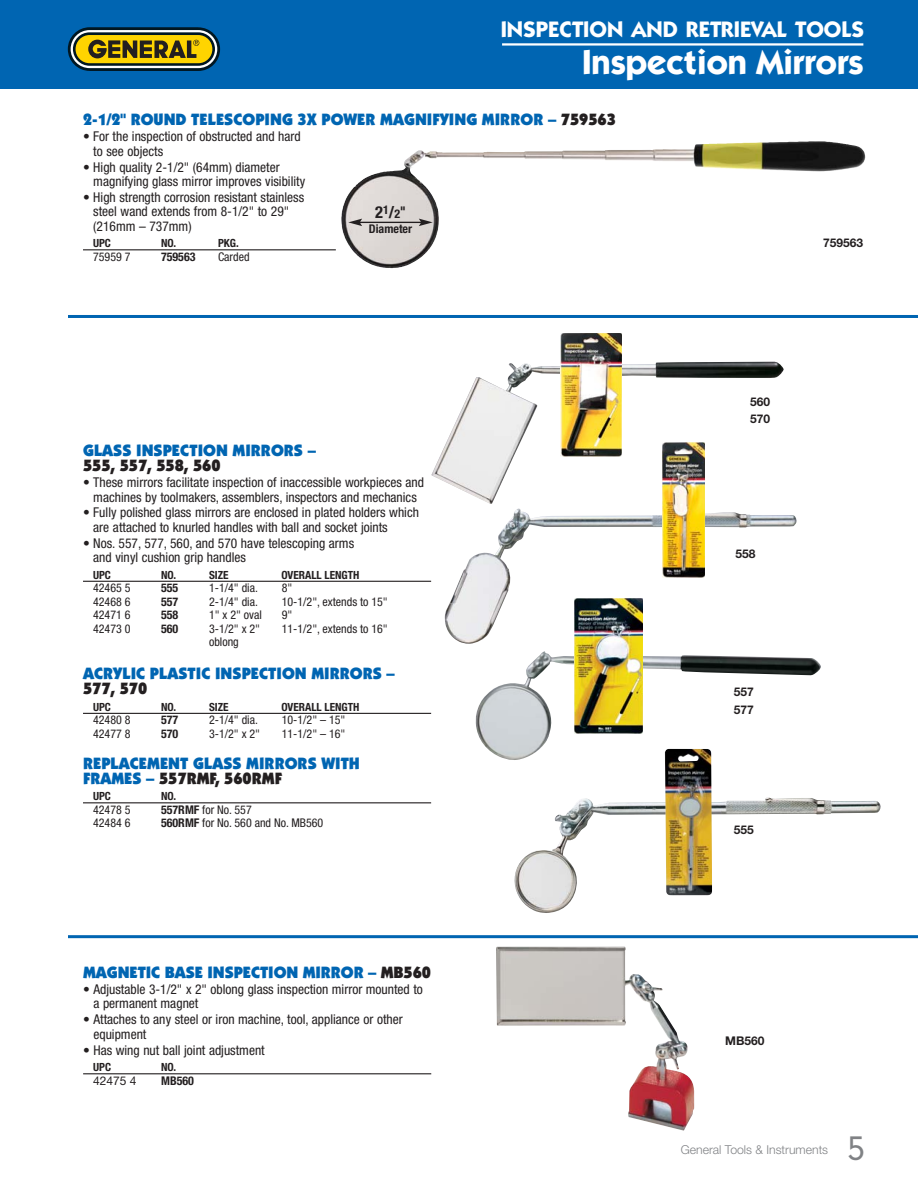
<style>
.page{position:relative;width:918px;height:1190px;background:#fff}
.page>*{position:absolute;margin:0;border:0;box-sizing:border-box;transform-origin:0 0}
.t1{font:700 34.5px "Itc Kabel";color:#fff}
.t2{font:300 32.1px "DIN Neuzeit Grotesk";color:#808285}
.t3{font:700 22.5px "Itc Kabel";color:#fff}
.t4{font:900 16.5px/15px "Itc Kabel";color:#0065b2}
.t5{font:900 16.5px "Itc Kabel";color:#231f20}
.t6{font:condensed 13.5px/14.4px "Helvetica Neue";color:#231f20}
.t7{font:300 12.15px "Helvetica Neue";color:#808285}
.t8{font:condensed 12px "Helvetica Neue";color:#231f20}
.t9{font:700 condensed 12px/18px "Helvetica Neue";color:#231f20;text-align:center}
.t10{font:700 12px/17.2px "Helvetica Neue";color:#231f20}
.t11{font:12px "Helvetica Neue";color:#231f20}
.t12{font:700 condensed 11.25px "Helvetica Neue";color:#231f20}
.s1{color:#231f20}
.s2{font-size:16.5px}
.s3{font-weight:700}
</style>
<div class="page">
<hr style="left:68px;top:315px;width:850px;height:3px;background:#0065b2">
<div style="left:0;top:0;width:918px;height:88px;background:#0065b2"></div>
<svg style="left:68px;top:27px;width:152px;height:44px"></svg>
<div style="left:71px;top:30px;width:146px;height:38px;background:#fff;border-radius:19px"></div>
<svg style="left:73px;top:32px;width:142px;height:34px"></svg>
<div style="left:76px;top:35px;width:136px;height:28px;background:#ffd400;border-radius:14px"></div>
<svg style="left:88px;top:40px;width:111px;height:18px"></svg>
<hr style="left:502px;top:43px;width:361px;height:3px;background:#fff">
<img style="left:431px;top:361px;width:352px;height:142px">
<img style="left:444px;top:508px;width:352px;height:135px">
<img style="left:476px;top:651px;width:345px;height:109px">
<img style="left:514px;top:797px;width:366px;height:115px">
<img style="left:560px;top:333px;width:62px;height:123px">
<img style="left:663px;top:442px;width:41px;height:135px">
<img style="left:575px;top:598px;width:67px;height:135px">
<img style="left:665px;top:748px;width:47px;height:147px">
<hr style="left:68px;top:935px;width:850px;height:3px;background:#0065b2">
<hr style="left:83px;top:249px;width:253px;height:1px;background:#231f20">
<img style="left:341px;top:141px;width:524px;height:84px">
<hr style="left:359px;top:222px;width:62px;height:1px;background:#231f20">
<svg style="left:348px;top:218px;width:14px;height:8px"></svg>
<svg style="left:419px;top:218px;width:14px;height:8px"></svg>
<hr style="left:83px;top:1072px;width:348px;height:2px;background:#231f20">
<img style="left:496px;top:946px;width:198px;height:184px">
<hr style="left:83px;top:580px;width:348px;height:1px;background:#231f20">
<hr style="left:83px;top:712px;width:348px;height:1px;background:#231f20">
<hr style="left:83px;top:802px;width:348px;height:1px;background:#231f20">
<h3 class="t3" style="left:501px;top:21px;width:365px">INSPECTION AND RETRIEVAL TOOLS</h3>
<h1 class="t1" style="left:582px;top:50px;width:283px">Inspection Mirrors</h1>
<p class="t4" style="left:83px;top:113px;width:534px">2-1/2" ROUND TELESCOPING 3X POWER MAGNIFYING MIRROR – <span class="s1">759563</span></p>
<p class="t6" style="left:93px;top:130px;width:209px;text-indent:-10px">• For the inspection of obstructed and hard to see objects</p>
<p class="t6" style="left:93px;top:161px;width:213px;text-indent:-10px">• High quality 2-1/2" (64mm) diameter magnifying glass mirror improves visibility</p>
<p class="t6" style="left:93px;top:191px;width:212px;text-indent:-10px">• High strength corrosion resistant stainless steel wand extends from 8-1/2" to 29" (216mm – 737mm)</p>
<p class="t12" style="left:93px;top:239px;width:19px">UPC</p>
<p class="t12" style="left:161px;top:239px;width:17px">NO.</p>
<p class="t12" style="left:218px;top:239px;width:22px">PKG.</p>
<p class="t8" style="left:93px;top:252px;width:39px">75959 7</p>
<p class="t9" style="left:161px;top:248px;width:36px">759563</p>
<p class="t8" style="left:218px;top:252px;width:33px">Carded</p>
<p class="t9" style="left:369px;top:202px;width:45px"><span class="s2">2</span>1<span class="s2">/</span>2"<br>Diameter</p>
<p class="t4" style="left:83px;top:444px;width:234px">GLASS INSPECTION MIRRORS –</p>
<p class="t5" style="left:83px;top:459px;width:139px">555, 557, 558, 560</p>
<p class="t6" style="left:83px;top:476px;width:343px;text-align:center">• These mirrors facilitate inspection of inaccessible workpieces and machines by toolmakers, assemblers, inspectors and mechanics</p>
<p class="t6" style="left:93px;top:506px;width:327px;text-indent:-10px">• Fully polished glass mirrors are enclosed in plated holders which are attached to knurled handles with ball and socket joints</p>
<p class="t6" style="left:93px;top:537px;width:262px;text-indent:-10px">• Nos. 557, 577, 560, and 570 have telescoping arms and vinyl cushion grip handles</p>
<p class="t12" style="left:93px;top:570px;width:19px">UPC</p>
<p class="t12" style="left:161px;top:570px;width:17px">NO.</p>
<p class="t12" style="left:209px;top:570px;width:21px">SIZE</p>
<p class="t12" style="left:281px;top:570px;width:80px">OVERALL LENGTH</p>
<p class="t8" style="left:93px;top:583px;width:39px">42465 5</p>
<p class="t9" style="left:161px;top:580px;width:19px">555</p>
<p class="t8" style="left:209px;top:583px;width:50px">1-1/4" dia.</p>
<p class="t8" style="left:282px;top:583px;width:12px">8"</p>
<p class="t8" style="left:93px;top:597px;width:39px">42468 6</p>
<p class="t9" style="left:161px;top:593px;width:19px">557</p>
<p class="t8" style="left:209px;top:597px;width:50px">2-1/4" dia.</p>
<p class="t8" style="left:282px;top:597px;width:108px">10-1/2", extends to 15"</p>
<p class="t8" style="left:93px;top:610px;width:39px">42471 6</p>
<p class="t9" style="left:161px;top:607px;width:19px">558</p>
<p class="t8" style="left:209px;top:610px;width:54px">1" x 2" oval</p>
<p class="t8" style="left:282px;top:610px;width:12px">9"</p>
<p class="t8" style="left:93px;top:624px;width:39px">42473 0</p>
<p class="t9" style="left:161px;top:620px;width:19px">560</p>
<p class="t8" style="left:209px;top:624px;width:52px">3-1/2" x 2"</p>
<p class="t8" style="left:282px;top:624px;width:108px">11-1/2", extends to 16"</p>
<p class="t8" style="left:209px;top:637px;width:31px">oblong</p>
<p class="t4" style="left:83px;top:667px;width:313px">ACRYLIC PLASTIC INSPECTION MIRRORS –</p>
<p class="t5" style="left:83px;top:682px;width:66px">577, 570</p>
<p class="t12" style="left:93px;top:702px;width:19px">UPC</p>
<p class="t12" style="left:161px;top:702px;width:17px">NO.</p>
<p class="t12" style="left:209px;top:702px;width:21px">SIZE</p>
<p class="t12" style="left:281px;top:702px;width:80px">OVERALL LENGTH</p>
<p class="t8" style="left:93px;top:715px;width:39px">42480 8</p>
<p class="t9" style="left:161px;top:712px;width:19px">577</p>
<p class="t8" style="left:209px;top:715px;width:50px">2-1/4" dia.</p>
<p class="t8" style="left:282px;top:715px;width:65px">10-1/2" – 15"</p>
<p class="t8" style="left:93px;top:729px;width:39px">42477 8</p>
<p class="t9" style="left:161px;top:725px;width:19px">570</p>
<p class="t8" style="left:209px;top:729px;width:52px">3-1/2" x 2"</p>
<p class="t8" style="left:282px;top:729px;width:65px">11-1/2" – 16"</p>
<p class="t4" style="left:83px;top:756px;width:278px">REPLACEMENT GLASS MIRRORS WITH<br>FRAMES – <span class="s1">557RMF, 560RMF</span></p>
<p class="t12" style="left:93px;top:792px;width:19px">UPC</p>
<p class="t12" style="left:161px;top:792px;width:17px">NO.</p>
<p class="t8" style="left:93px;top:805px;width:39px">42478 5</p>
<p class="t8" style="left:161px;top:805px;width:92px"><span class="s3">557RMF</span> for No. 557</p>
<p class="t8" style="left:93px;top:818px;width:39px">42484 6</p>
<p class="t8" style="left:161px;top:818px;width:164px"><span class="s3">560RMF</span> for No. 560 and No. MB560</p>
<p class="t4" style="left:83px;top:965px;width:349px">MAGNETIC BASE INSPECTION MIRROR – <span class="s1">MB560</span></p>
<p class="t6" style="left:93px;top:983px;width:331px;text-indent:-10px">• Adjustable 3-1/2" x 2" oblong glass inspection mirror mounted to a permanent magnet</p>
<p class="t6" style="left:93px;top:1013px;width:311px;text-indent:-10px">• Attaches to any steel or iron machine, tool, appliance or other equipment</p>
<p class="t6" style="left:83px;top:1043px;width:183px">• Has wing nut ball joint adjustment</p>
<p class="t12" style="left:93px;top:1062px;width:19px">UPC</p>
<p class="t12" style="left:161px;top:1062px;width:17px">NO.</p>
<p class="t11" style="left:93px;top:1075px;width:45px">42475 4</p>
<p class="t9" style="left:161px;top:1072px;width:34px">MB560</p>
<p class="t10" style="left:823px;top:235px;width:42px">759563</p>
<p class="t10" style="left:750px;top:394px;width:22px">560<br>570</p>
<p class="t10" style="left:735px;top:546px;width:22px">558</p>
<p class="t10" style="left:734px;top:684px;width:22px">557<br>577</p>
<p class="t10" style="left:734px;top:822px;width:22px">555</p>
<p class="t10" style="left:725px;top:1033px;width:41px">MB560</p>
<p class="t7" style="left:681px;top:1144px;width:149px">General Tools &amp; Instruments</p>
<h2 class="t2" style="left:848px;top:1135px;width:18px">5</h2>
</div>
